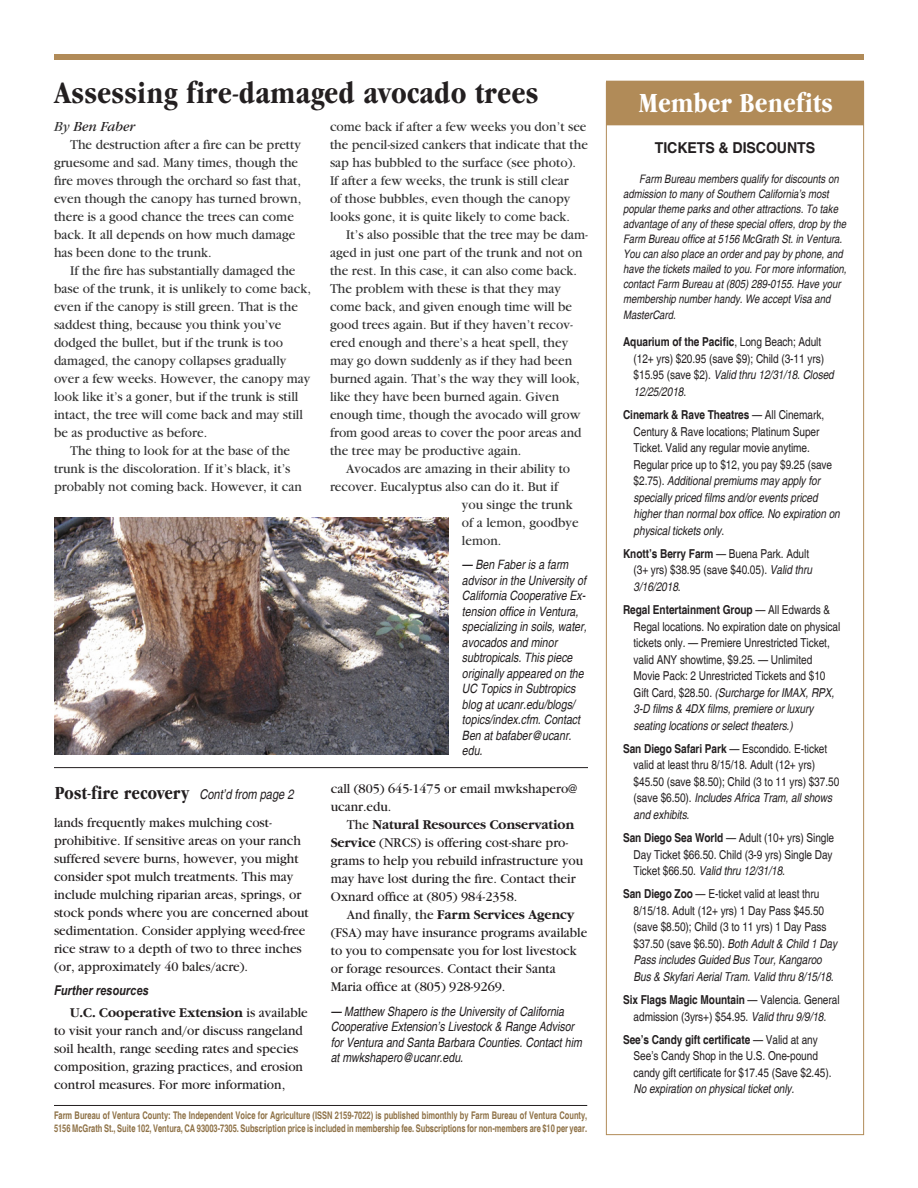
<style>
.page{position:relative;width:918px;height:1188px;background:#fff}
.page>*{position:absolute;margin:0;border:0;box-sizing:border-box;transform-origin:0 0}
.Headline{font:30px "Garamond Condensed Bold DTC";color:#231f20}
.Subhead_white_18pt{font:27px "Garamond Condensed Bold DTC";color:#fff}
.headline_cont_d{font:18px "Garamond Condensed Bold DTC";color:#231f20}
.entertain{font:700 condensed 15px "Helvetica";letter-spacing:-.005em;color:#231f20;scale:1.15 1}
.subhead_10_italic{font:italic 700 13.5px "Arial Narrow";color:#231f20}
.byline_9_pt{font:13.5px "Garamond Book Italic DTC";color:#231f20;scale:.96 1}
.body_text_8_5{font:13.05px/18px "Garamond Book DTC";color:#333;scale:.96 1}
.body_text_8_5-2{font:13.05px/18px "Garamond Book DTC";color:#231f20;scale:.96 1}
.tagline_8_5_sans{font:italic condensed 12.9px/15.5px "Helvetica";color:#231f20}
.entertain_larger{font:condensed 12.3px/16.5px "Helvetica";letter-spacing:-.005em;color:#231f20}
.body_sans_smaller{font:italic condensed 11.7px/15px "Helvetica";color:#221e1f}
.body_left_sans{font:700 condensed 10.5px/13.5px "Helvetica";color:#8e7146;scale:.87 1}
.s1{color:#333}
.s2{font-family:"Garamond Bold DTC"}
.s3{font-family:"Helvetica";font-style:italic;font-stretch:condensed;font-size:13.5px}
.s4{font-weight:700}
.s5{font-style:italic}
</style>
<div class="page">
<div style="left:54px;top:54px;width:810px;height:6px;background:#b18b58"></div>
<div style="left:606px;top:82px;width:258px;height:1053px;background:#fff;border:1px solid #b18b58"></div>
<div style="left:606px;top:81px;width:258px;height:44px;background:#b18b58"></div>
<hr style="left:54px;top:1105px;width:533px;height:1px;background:#231f20">
<img style="left:54px;top:517px;width:394px;height:238px">
<hr style="left:54px;top:767px;width:534px;height:1px;background:#231f20">
<p class="Headline" style="left:54px;top:76px;width:486px">Assessing fire-damaged avocado trees</p>
<p class="byline_9_pt" style="left:54px;top:119px;width:86px"><span class="s1">By</span> Ben Faber</p>
<p class="body_text_8_5" style="left:54px;top:136px;width:259px;text-indent:16px">The destruction after a fire can be pretty gruesome and sad. Many times, though the fire moves through the orchard so fast that, even though the canopy has turned brown, there is a good chance the trees can come back. It all depends on how much damage has been done to the trunk.</p>
<p class="body_text_8_5" style="left:54px;top:262px;width:269px;text-indent:16px">If the fire has substantially damaged the base of the trunk, it is unlikely to come back, even if the canopy is still green. That is the saddest thing, because you think you’ve dodged the bullet, but if the trunk is too damaged, the canopy collapses gradually over a few weeks. However, the canopy may look like it’s a goner, but if the trunk is still intact, the tree will come back and may still be as productive as before.</p>
<p class="body_text_8_5" style="left:54px;top:442px;width:260px;text-indent:16px">The thing to look for at the base of the trunk is the discoloration. If it’s black, it’s probably not coming back. However, it can</p>
<p class="body_text_8_5" style="left:330px;top:118px;width:270px">come back if after a few weeks you don’t see the pencil-sized cankers that indicate that the sap has bubbled to the surface (see photo).<br>If after a few weeks, the trunk is still clear<br>of those bubbles, even though the canopy looks gone, it is quite likely to come back.</p>
<p class="body_text_8_5" style="left:330px;top:226px;width:270px;text-indent:16px">It’s also possible that the tree may be dam&shy;aged in just one part of the trunk and not on the rest. In this case, it can also come back.<br>The problem with these is that they may come back, and given enough time will be good trees again. But if they haven’t recov&shy;ered enough and there’s a heat spell, they may go down suddenly as if they had been burned again. That’s the way they will look, like they have been burned again. Given enough time, though the avocado will grow from good areas to cover the poor areas and the tree may be productive again.</p>
<p class="body_text_8_5" style="left:346px;top:460px;width:235px">Avocados are amazing in their ability to</p>
<p class="body_text_8_5" style="left:330px;top:478px;width:239px">recover. Eucalyptus also can do it. But if</p>
<p class="body_text_8_5" style="left:462px;top:496px;width:117px">you singe the trunk</p>
<p class="body_text_8_5" style="left:462px;top:514px;width:123px">of a lemon, goodbye</p>
<p class="body_text_8_5" style="left:462px;top:532px;width:43px">lemon.</p>
<p class="tagline_8_5_sans" style="left:462px;top:557px;width:126px">— Ben Faber is a farm advisor in the University of<br>California Cooperative Ex&shy;tension office in Ventura, specializing in soils, water, avocados and minor subtropicals. This piece originally appeared on the<br>UC Topics in Subtropics blog at ucanr.edu/blogs/ topics/index.cfm. Contact<br>Ben at bafaber@ucanr. edu.</p>
<p class="body_text_8_5-2" style="left:331px;top:780px;width:259px">call (805) 645-1475 or email mwkshapero@ ucanr.edu.</p>
<p class="body_text_8_5-2" style="left:331px;top:816px;width:264px;text-indent:16px">The <span class="s2">Natural Resources Conservation Service</span> (NRCS) is offering cost-share pro&shy;grams to help you rebuild infrastructure you may have lost during the fire. Contact their Oxnard office at (805) 984-2358.</p>
<p class="body_text_8_5-2" style="left:331px;top:906px;width:269px;text-indent:16px">And finally, the <span class="s2">Farm Services Agency </span>(FSA) may have insurance programs available to you to compensate you for lost livestock or forage resources. Contact their Santa Maria office at (805) 928-9269.</p>
<p class="tagline_8_5_sans" style="left:331px;top:1004px;width:253px">— Matthew Shapero is the University of California Cooperative Extension’s Livestock &amp; Range Advisor for Ventura and Santa Barbara Counties. Contact him at mwkshapero@ucanr.edu.</p>
<p class="headline_cont_d" style="left:55px;top:783px;width:240px">Post-fire recovery <span class="s3">Cont’d from page 2</span></p>
<p class="body_text_8_5-2" style="left:54px;top:814px;width:267px">lands frequently makes mulching cost&shy;prohibitive. If sensitive areas on your ranch suffered severe burns, however, you might consider spot mulch treatments. This may include mulching riparian areas, springs, or stock ponds where you are concerned about sedimentation. Consider applying weed-free rice straw to a depth of two to three inches (or, approximately 40 bales/acre).</p>
<p class="subhead_10_italic" style="left:54px;top:980px;width:96px">Further resources</p>
<p class="body_text_8_5-2" style="left:54px;top:1004px;width:266px;text-indent:16px"><span class="s2">U.C. Cooperative Extension</span> is available to visit your ranch and/or discuss rangeland soil health, range seeding rates and species composition, grazing practices, and erosion control measures. For more information,</p>
<p class="body_left_sans" style="left:54px;top:1109px;width:615px">Farm Bureau of Ventura County: The Independent Voice for Agriculture (ISSN 2159-7022) is published bimonthly by Farm Bureau of Ventura County,<br>5156 McGrath St., Suite 102, Ventura, CA 93003-7305. Subscription price is included in membership fee. Subscriptions for non-members are $10 per year.</p>
<p class="Subhead_white_18pt" style="left:639px;top:88px;width:196px">Member Benefits</p>
<p class="entertain" style="left:655px;top:139px;width:141px">TICKETS &amp; DISCOUNTS</p>
<p class="body_sans_smaller" style="left:623px;top:171px;width:225px;text-indent:16px">Farm Bureau members qualify for discounts on admission to many of Southern California’s most popular theme parks and other attractions. To take advantage of any of these special offers, drop by the Farm Bureau office at 5156 McGrath St. in Ventura.<br>You can also place an order and pay by phone, and have the tickets mailed to you. For more information, contact Farm Bureau at (805) 289-0155. Have your membership number handy. We accept Visa and</p>
<p class="body_sans_smaller" style="left:623px;top:308px;width:54px">MasterCard.</p>
<p class="entertain_larger" style="left:634px;top:334px;width:202px;text-indent:-10px"><span class="s4">Aquarium of the Pacific</span>, Long Beach; Adult (12+ yrs) $20.95 (save $9); Child (3-11 yrs) $15.95 (save $2). <span class="s5">Valid thru 12/31/18. Closed 12/25/2018</span>.</p>
<p class="entertain_larger" style="left:634px;top:407px;width:208px;text-indent:-10px"><span class="s4">Cinemark &amp; Rave Theatres</span> — All Cinemark, Century &amp; Rave locations; Platinum Super Ticket. Valid any regular movie anytime.<br>Regular price up to $12, you pay $9.25 (save $2.75). <span class="s5">Additional premiums may apply for specially priced films and/or events priced higher than normal box office. No expiration on physical tickets only</span>.</p>
<p class="entertain_larger" style="left:634px;top:545px;width:180px;text-indent:-10px"><span class="s4">Knott’s Berry Farm</span> — Buena Park. Adult (3+ yrs) $38.95 (save $40.05). <span class="s5">Valid thru<br>3/16/2018</span>.</p>
<p class="entertain_larger" style="left:634px;top:602px;width:208px;text-indent:-10px"><span class="s4">Regal Entertainment Group</span> — All Edwards &amp; Regal locations. No expiration date on physical tickets only. — Premiere Unrestricted Ticket, valid ANY showtime, $9.25. — Unlimited Movie Pack: 2 Unrestricted Tickets and $10<br>Gift Card, $28.50. <span class="s5">(Surcharge for IMAX, RPX, 3-D films &amp; 4DX films, premiere or luxury seating locations or select theaters.)</span></p>
<p class="entertain_larger" style="left:634px;top:740px;width:207px;text-indent:-10px"><span class="s4">San Diego Safari Park</span> — Escondido. E-ticket valid at least thru 8/15/18. Adult (12+ yrs) $45.50 (save $8.50); Child (3 to 11 yrs) $37.50 (save $6.50). <span class="s5">Includes Africa Tram, all shows and exhibits.</span></p>
<p class="entertain_larger" style="left:634px;top:830px;width:202px;text-indent:-10px"><span class="s4">San Diego Sea World</span> — Adult (10+ yrs) Single<br>Day Ticket $66.50. Child (3-9 yrs) Single Day<br>Ticket $66.50. <span class="s5">Valid thru 12/31/18.</span></p>
<p class="entertain_larger" style="left:634px;top:886px;width:205px;text-indent:-10px"><span class="s4">San Diego Zoo</span> — E-ticket valid at least thru 8/15/18. Adult (12+ yrs) 1 Day Pass $45.50 (save $8.50); Child (3 to 11 yrs) 1 Day Pass $37.50 (save $6.50). <span class="s5">Both Adult &amp; Child 1 Day Pass includes Guided Bus Tour, Kangaroo Bus &amp; Skyfari Aerial Tram. Valid thru 8/15/18.</span></p>
<p class="entertain_larger" style="left:623px;top:992px;width:218px;text-align:center"><span class="s4">Six Flags Magic Mountain</span> — Valencia. General admission (3yrs+) $54.95. <span class="s5">Valid thru 9/9/18.</span></p>
<p class="entertain_larger" style="left:634px;top:1031px;width:199px;text-indent:-10px"><span class="s4">See’s Candy gift certificate</span> — Valid at any See’s Candy Shop in the U.S. One-pound candy gift certificate for $17.45 (Save $2.45).<br><span class="s5">No expiration on physical ticket only.</span></p>
</div>
